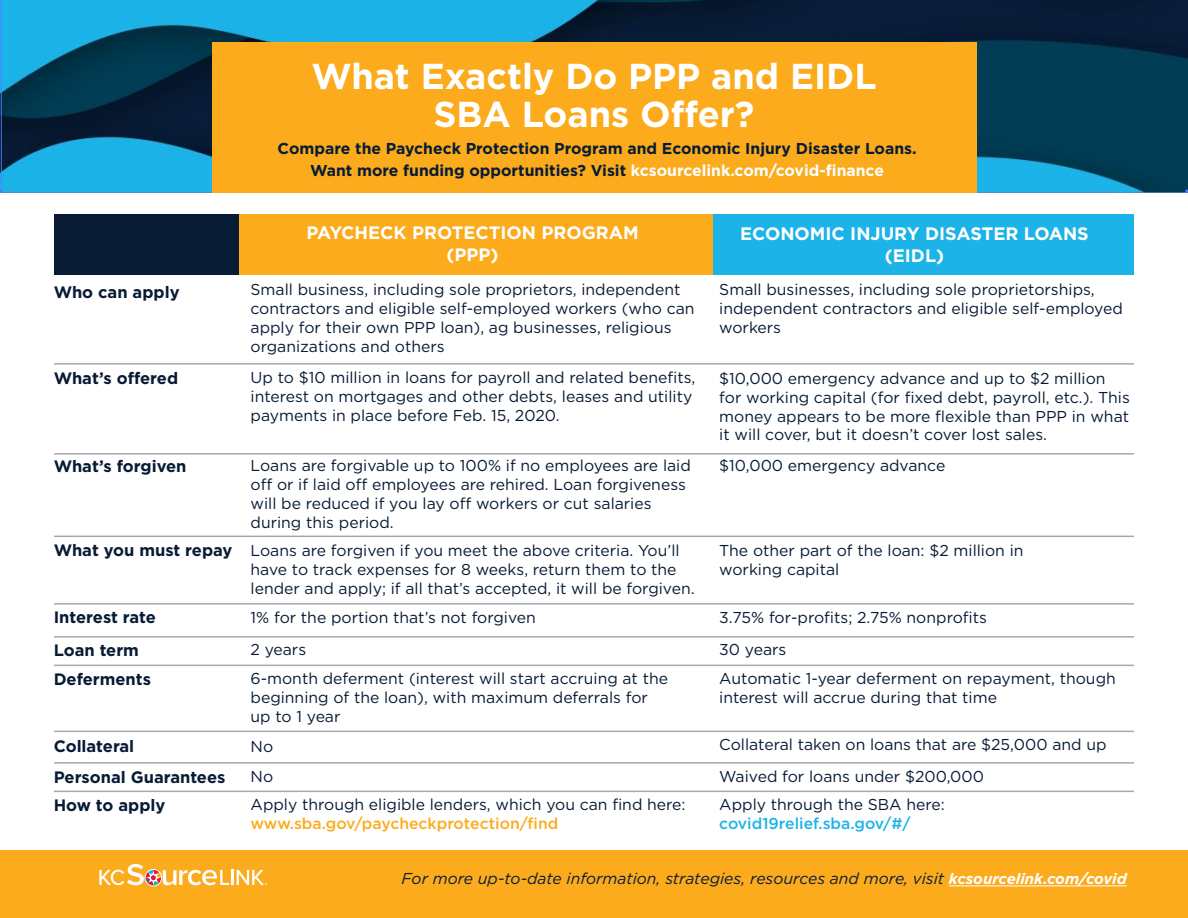
<style>
.page{position:relative;width:1188px;height:918px;background:#fff}
.page>*{position:absolute;margin:0;border:0;box-sizing:border-box;transform-origin:0 0}
.t1{font:700 36px/37.5px "Gotham";color:#fff;text-align:center}
.t2{font:700 18px/21.6px "Gotham";color:#fff;text-align:center}
.t3{font:700 16.5px/32.4px "Gotham";color:#071b34}
.t4{font:15.75px/18.9px "Gotham";color:#071b34}
.t5{font:700 15.75px/22.5px "Gotham";color:#071b34;text-align:center}
.t6{font:italic 15.75px "Gotham";color:#071b34}
.t7{font:500 15.75px "Gotham";color:#fbab1b}
.t8{font:500 15.75px "Gotham";color:#1cb3e8}
.s1{color:#fff}
.s2{font-weight:700;font-size:15px;color:#fff}
</style>
<div class="page">
<div style="left:0;top:850px;width:1188px;height:68px;background:#fbab1b"></div>
<div style="left:54px;top:215px;width:186px;height:60px;background:#071b34"></div>
<div style="left:706px;top:215px;width:428px;height:60px;background:#1cb3e8"></div>
<div style="left:240px;top:215px;width:473px;height:60px;background:#fbab1b"></div>
<img style="left:0;top:0;width:1188px;height:192px">
<div style="left:212px;top:42px;width:764px;height:150px;background:#fbab1b"></div>
<hr style="left:949px;top:886px;width:178px;height:1px;background:#fff">
<svg style="left:99px;top:864px;width:130px;height:22px"></svg>
<hr style="left:231px;top:870px;width:3px;height:15px;background:#fff">
<svg style="left:237px;top:870px;width:30px;height:15px"></svg>
<hr style="left:54px;top:363px;width:1080px;height:2px;background:#a7a9ac">
<hr style="left:54px;top:453px;width:1080px;height:2px;background:#a7a9ac">
<hr style="left:54px;top:536px;width:1080px;height:1px;background:#a7a9ac">
<hr style="left:54px;top:603px;width:1080px;height:2px;background:#a7a9ac">
<hr style="left:54px;top:636px;width:1080px;height:2px;background:#a7a9ac">
<hr style="left:54px;top:665px;width:1080px;height:1px;background:#a7a9ac">
<hr style="left:54px;top:731px;width:1080px;height:1px;background:#a7a9ac">
<hr style="left:54px;top:762px;width:1080px;height:2px;background:#a7a9ac">
<hr style="left:54px;top:791px;width:1080px;height:1px;background:#a7a9ac">
<h1 class="t1" style="left:311px;top:57px;width:567px">What Exactly Do PPP and EIDL<br>SBA Loans Offer?</h1>
<p class="t5" style="left:278px;top:137px;width:641px">Compare the Paycheck Protection Program and Economic Injury Disaster Loans.<br>Want more funding opportunities? Visit <span class="s1">kcsourcelink.com/covid-finance</span></p>
<p class="t3" style="left:54px;top:276px;width:127px">Who can apply</p>
<p class="t3" style="left:54px;top:361px;width:126px">What’s offered</p>
<p class="t3" style="left:54px;top:450px;width:134px">What’s forgiven</p>
<p class="t3" style="left:54px;top:534px;width:180px">What you must repay</p>
<p class="t3" style="left:54px;top:601px;width:104px">Interest rate<br>Loan term</p>
<p class="t3" style="left:54px;top:663px;width:99px">Deferments</p>
<p class="t3" style="left:54px;top:731px;width:173px;line-height:30.3px">Collateral<br>Personal Guarantees</p>
<p class="t3" style="left:54px;top:789px;width:113px">How to apply</p>
<p class="t2" style="left:306px;top:222px;width:334px">PAYCHECK PROTECTION PROGRAM (PPP)</p>
<p class="t4" style="left:251px;top:280px;width:446px">Small business, including sole proprietors, independent contractors and eligible self-employed workers (who can apply for their own PPP loan), ag businesses, religious organizations and others</p>
<p class="t4" style="left:251px;top:368px;width:446px">Up to $10 million in loans for payroll and related benefits, interest on mortgages and other debts, leases and utility payments in place before Feb. 15, 2020.</p>
<p class="t4" style="left:251px;top:456px;width:442px">Loans are forgivable up to 100% if no employees are laid off or if laid off employees are rehired. Loan forgiveness will be reduced if you lay off workers or cut salaries during this period.</p>
<p class="t4" style="left:251px;top:540px;width:446px">Loans are forgiven if you meet the above criteria. You’ll have to track expenses for 8 weeks, return them to the lender and apply; if all that’s accepted, it will be forgiven.</p>
<p class="t4" style="left:251px;top:601px;width:287px;line-height:32.4px">1% for the portion that’s not forgiven<br>2 years</p>
<p class="t4" style="left:251px;top:669px;width:419px">6-month deferment (interest will start accruing at the beginning of the loan), with maximum deferrals for up to 1 year</p>
<p class="t4" style="left:251px;top:731px;width:24px;line-height:30.3px">No<br>No</p>
<p class="t4" style="left:251px;top:795px;width:437px">Apply through eligible lenders, which you can find here:</p>
<p class="t7" style="left:251px;top:813px;width:309px">www.sba.gov/paycheckprotection/find</p>
<p class="t2" style="left:740px;top:223px;width:350px">ECONOMIC INJURY DISASTER LOANS (EIDL)</p>
<p class="t4" style="left:719px;top:280px;width:405px">Small businesses, including sole proprietorships, independent contractors and eligible self-employed workers</p>
<p class="t4" style="left:719px;top:368px;width:412px">$10,000 emergency advance and up to $2 million for working capital (for fixed debt, payroll, etc.). This money appears to be more flexible than PPP in what it will cover, but it doesn’t cover lost sales.</p>
<p class="t4" style="left:719px;top:456px;width:228px">$10,000 emergency advance</p>
<p class="t4" style="left:719px;top:540px;width:306px">The other part of the loan: $2 million in working capital</p>
<p class="t4" style="left:719px;top:601px;width:269px;line-height:32.4px">3.75% for-profits; 2.75% nonprofits<br>30 years</p>
<p class="t4" style="left:719px;top:669px;width:398px">Automatic 1-year deferment on repayment, though interest will accrue during that time</p>
<p class="t4" style="left:719px;top:729px;width:389px;line-height:31.8px">Collateral taken on loans that are $25,000 and up<br>Waived for loans under $200,000</p>
<p class="t4" style="left:719px;top:795px;width:227px">Apply through the SBA here:</p>
<p class="t8" style="left:719px;top:813px;width:193px">covid19relief.sba.gov/#/</p>
<p class="t6" style="left:402px;top:869px;width:727px">For more up-to-date information, strategies, resources and more, visit <span class="s2">kcsourcelink.com/covid</span></p>
</div>
